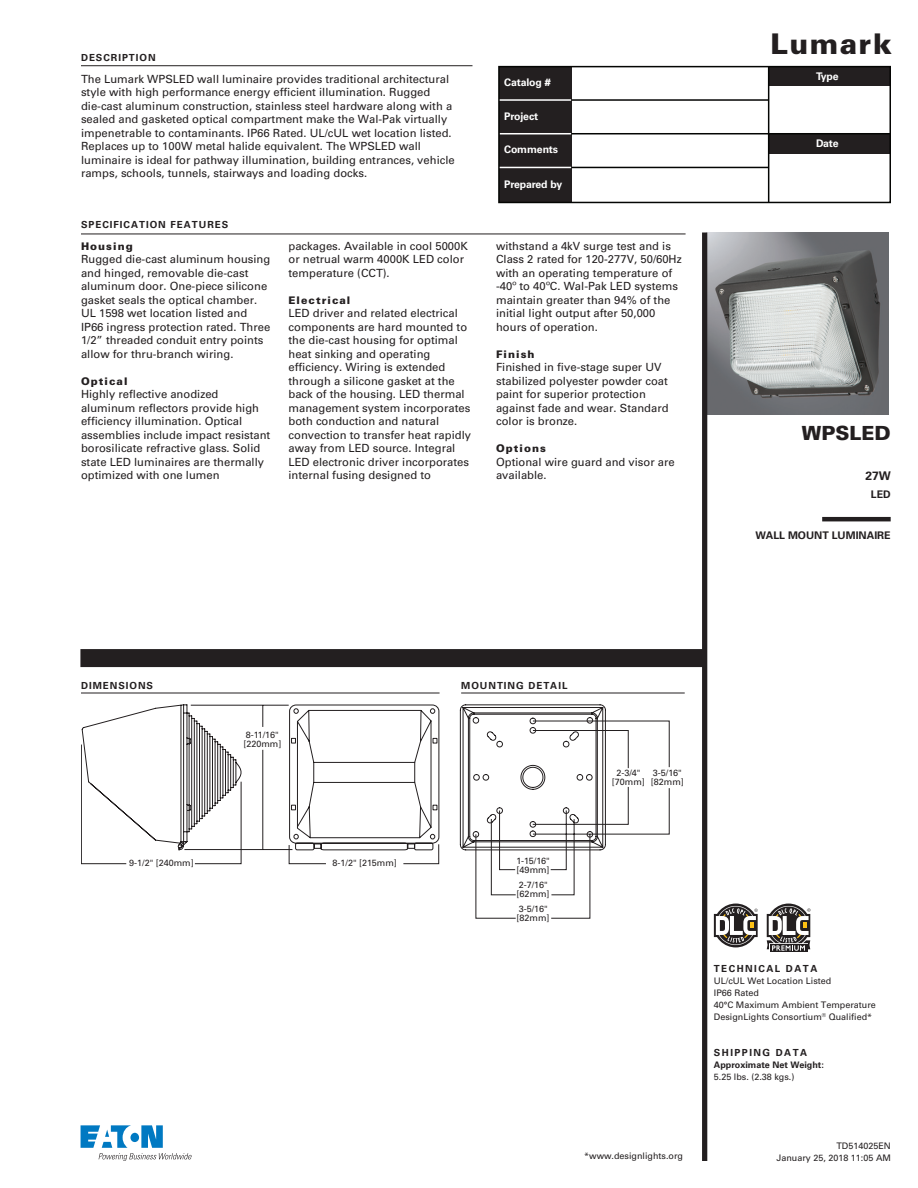
<style>
.page{position:relative;width:918px;height:1188px;background:#fff}
.page>*{position:absolute;margin:0;border:0;box-sizing:border-box;transform-origin:0 0}
.t1{font:900 28.5px "Univers LT Std";letter-spacing:.05em;color:#231f20}
.t2{font:900 19.5px "Univers LT Std";color:#231f20}
.t3{font:700 12px "Univers LT Std";color:#231f20}
.t4{font:11.25px/13.5px "Univers LT Std";color:#231f20}
.t5{font:700 10.5px "Univers LT Std";letter-spacing:-.01em;color:#fff}
.t6{font:900 10.5px "Univers LT Std";letter-spacing:.1em;color:#231f20}
.t7{font:700 10.5px "Univers LT Std";color:#231f20}
.t8{font:700 9.75px "Univers LT Std";letter-spacing:.1em;color:#231f20}
.t9{font:700 9.75px "Univers LT Std";letter-spacing:.15em;color:#231f20}
.t10{font:9px/12px "Univers LT Std";color:#231f20}
.t11{font:9px/9px "Univers LT Std";color:#211d1e}
.t12{font:700 9px "Univers LT Std";color:#231f20}
</style>
<div class="page">
<img style="left:707px;top:232px;width:182px;height:183px">
<div style="left:702px;top:232px;width:5px;height:929px;background:#231f20"></div>
<div style="left:80px;top:649px;width:624px;height:18px;background:#231f20"></div>
<hr style="left:81px;top:65px;width:391px;height:1px;background:#231f20">
<hr style="left:81px;top:234px;width:605px;height:1px;background:#231f20">
<svg style="left:81px;top:1125px;width:111px;height:36px"></svg>
<div style="left:499px;top:67px;width:72px;height:135px;background:#231f20"></div>
<div style="left:769px;top:66px;width:121px;height:20px;background:#231f20"></div>
<div style="left:769px;top:134px;width:121px;height:20px;background:#231f20"></div>
<hr style="left:571px;top:99px;width:198px;height:2px;background:#040503">
<hr style="left:499px;top:99px;width:72px;height:2px;background:#fff">
<hr style="left:571px;top:167px;width:198px;height:1px;background:#040503">
<hr style="left:499px;top:167px;width:72px;height:1px;background:#fff">
<hr style="left:768px;top:67px;width:1px;height:135px;background:#040503">
<hr style="left:571px;top:133px;width:319px;height:1px;background:#040503">
<hr style="left:500px;top:133px;width:71px;height:1px;background:#fff">
<div style="left:498px;top:66px;width:393px;height:137px;border:2px solid #040503"></div>
<svg style="left:81px;top:744px;width:161px;height:120px"></svg>
<svg style="left:288px;top:850px;width:151px;height:14px"></svg>
<svg style="left:82px;top:705px;width:357px;height:145px"></svg>
<hr style="left:81px;top:693px;width:359px;height:1px;background:#231f20">
<hr style="left:822px;top:517px;width:69px;height:4px;background:#231f20">
<svg style="left:460px;top:704px;width:210px;height:215px"></svg>
<hr style="left:461px;top:693px;width:224px;height:1px;background:#231f20">
<svg style="left:714px;top:904px;width:44px;height:43px"></svg>
<div style="left:770px;top:944px;width:37px;height:8px;background:#211d1e"></div>
<svg style="left:767px;top:904px;width:44px;height:47px"></svg>
<p class="t8" style="left:81px;top:52px;width:76px">DESCRIPTION</p>
<p class="t4" style="left:81px;top:72px;width:375px">The Lumark WPSLED wall luminaire provides traditional architectural style with high performance energy efficient illumination. Rugged die-cast aluminum construction, stainless steel hardware along with a sealed and gasketed optical compartment make the Wal-Pak virtually impenetrable to contaminants. IP66 Rated. UL/cUL wet location listed.<br>Replaces up to 100W metal halide equivalent. The WPSLED wall luminaire is ideal for pathway illumination, building entrances, vehicle ramps, schools, tunnels, stairways and loading docks.</p>
<p class="t8" style="left:81px;top:219px;width:149px">SPECIFICATION FEATURES</p>
<p class="t6" style="left:81px;top:239px;width:53px">Housing</p>
<p class="t4" style="left:81px;top:252px;width:191px">Rugged die-cast aluminum housing and hinged, removable die-cast aluminum door. One-piece silicone gasket seals the optical chamber.<br>UL 1598 wet location listed and IP66 ingress protection rated. Three 1/2” threaded conduit entry points allow for thru-branch wiring.</p>
<p class="t6" style="left:81px;top:374px;width:48px">Optical</p>
<p class="t4" style="left:81px;top:387px;width:191px">Highly reflective anodized aluminum reflectors provide high efficiency illumination. Optical assemblies include impact resistant borosilicate refractive glass. Solid state LED luminaires are thermally optimized with one lumen</p>
<p class="t4" style="left:289px;top:239px;width:181px">packages. Available in cool 5000K or netrual warm 4000K LED color temperature (CCT).</p>
<p class="t6" style="left:289px;top:293px;width:63px">Electrical</p>
<p class="t4" style="left:289px;top:306px;width:184px">LED driver and related electrical components are hard mounted to the die-cast housing for optimal heat sinking and operating efficiency. Wiring is extended through a silicone gasket at the back of the housing. LED thermal management system incorporates both conduction and natural convection to transfer heat rapidly away from LED source. Integral<br>LED electronic driver incorporates internal fusing designed to</p>
<p class="t5" style="left:504px;top:76px;width:48px">Catalog #</p>
<p class="t5" style="left:504px;top:110px;width:36px">Project</p>
<p class="t5" style="left:504px;top:143px;width:56px">Comments</p>
<p class="t5" style="left:504px;top:178px;width:60px">Prepared by</p>
<p class="t4" style="left:496px;top:239px;width:187px">withstand a 4kV surge test and is<br>Class 2 rated for 120-277V, 50/60Hz with an operating temperature of -40º to 40ºC. Wal-Pak LED systems maintain greater than 94% of the initial light output after 50,000 hours of operation.</p>
<p class="t6" style="left:496px;top:347px;width:40px">Finish</p>
<p class="t4" style="left:496px;top:360px;width:174px">Finished in five-stage super UV stabilized polyester powder coat paint for superior protection against fade and wear. Standard color is bronze.</p>
<p class="t6" style="left:496px;top:442px;width:52px">Options</p>
<p class="t4" style="left:496px;top:455px;width:180px">Optional wire guard and visor are available.</p>
<h1 class="t1" style="left:771px;top:26px;width:123px">Lumark</h1>
<p class="t5" style="left:816px;top:70px;width:24px">Type</p>
<p class="t5" style="left:816px;top:137px;width:24px">Date</p>
<h2 class="t2" style="left:802px;top:421px;width:90px">WPSLED</h2>
<p class="t3" style="left:865px;top:469px;width:27px">27W</p>
<p class="t7" style="left:871px;top:488px;width:21px">LED</p>
<p class="t7" style="left:755px;top:529px;width:137px">WALL MOUNT LUMINAIRE</p>
<p class="t8" style="left:81px;top:680px;width:74px">DIMENSIONS</p>
<p class="t10" style="left:243px;top:730px;width:39px;line-height:9px">8-11/16" [220mm]</p>
<p class="t10" style="left:129px;top:857px;width:66px">9-1/2" [240mm]</p>
<p class="t10" style="left:332px;top:857px;width:66px">8-1/2" [215mm]</p>
<p class="t8" style="left:461px;top:680px;width:108px">MOUNTING DETAIL</p>
<p class="t11" style="left:516px;top:856px;width:35px">1-15/16" [49mm]</p>
<p class="t11" style="left:517px;top:881px;width:34px">2-7/16" [62mm]</p>
<p class="t11" style="left:517px;top:904px;width:34px">3-5/16" [82mm]</p>
<p class="t11" style="left:612px;top:768px;width:34px;text-align:center">2-3/4" [70mm]</p>
<p class="t11" style="left:651px;top:768px;width:34px">3-5/16" [82mm]</p>
<p class="t10" style="left:584px;top:1150px;width:100px">*www.designlights.org</p>
<p class="t9" style="left:714px;top:963px;width:105px">TECHNICAL DATA</p>
<p class="t10" style="left:714px;top:975px;width:164px">UL/cUL Wet Location Listed<br>IP66 Rated<br>40°C Maximum Ambient Temperature<br>DesignLights Consortium<sup>®</sup> Qualified*</p>
<p class="t9" style="left:714px;top:1047px;width:95px">SHIPPING DATA</p>
<p class="t12" style="left:714px;top:1060px;width:112px">Approximate Net Weight:</p>
<p class="t10" style="left:714px;top:1071px;width:82px">5.25 lbs. (2.38 kgs.)</p>
<p class="t10" style="left:776px;top:1140px;width:116px;text-align:right">TD514025EN<br>January 25, 2018 11:05 AM</p>
</div>
